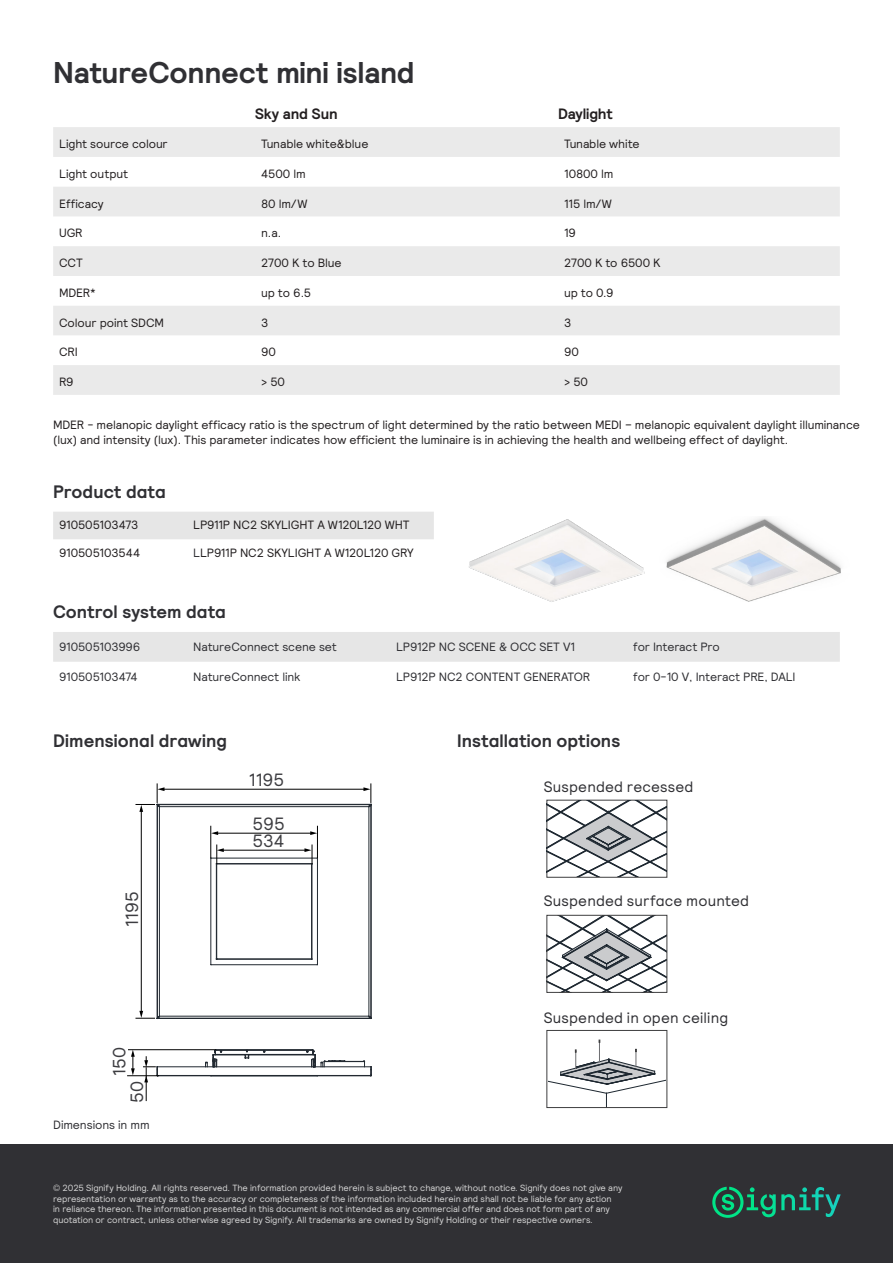
<style>
.page{position:relative;width:893px;height:1263px;background:#fff}
.page>*{position:absolute;margin:0;border:0;box-sizing:border-box;transform-origin:0 0}
.Intro_or_quote_20_24pt{font:700 30px "Signify Relative";letter-spacing:-.01em;color:#303034}
.H2_Subheading{font:700 18px "Signify Relative";letter-spacing:.005em;color:#303034}
.t1{font:17.7px/17.7px "Signify Relative";letter-spacing:-.01em;color:#3d3d41}
.H2_Subheading-2{font:15px "Signify Relative";letter-spacing:.01em;color:#303034}
.Table_lf{font:700 15px "Signify Relative";letter-spacing:-.01em;color:#231f20}
.Luminaire{font:12px/15px "Signify Relative";letter-spacing:-.01em;color:#231f20}
.Table_lf-2{font:12px "Signify Relative";letter-spacing:-.01em;color:#231f20}
.Table_body{font:12px "Signify Relative";letter-spacing:-.01em;color:#303034}
.Table_body-2{font:12px "Signify Relative";letter-spacing:-.01em;color:#231f20}
.Disclaimer_small{font:9px/10.8px "Signify Relative";letter-spacing:-.01em;color:#d5d5d5}
.s1{color:#303034}
</style>
<div class="page">
<div style="left:0;top:1144px;width:893px;height:119px;background:#303034"></div>
<div style="left:53px;top:512px;width:381px;height:27px;background:#e6e6e6"></div>
<div style="left:53px;top:632px;width:787px;height:30px;background:#e6e6e6"></div>
<svg style="left:53px;top:127px;width:787px;height:268px;fill:#eaeaea"></svg>
<img style="left:469px;top:519px;width:176px;height:83px">
<img style="left:666px;top:517px;width:175px;height:85px">
<hr style="left:210px;top:858px;width:1px;height:106px;background:#212830">
<hr style="left:211px;top:964px;width:106px;height:1px;background:#212830">
<hr style="left:317px;top:858px;width:1px;height:106px;background:#212830">
<hr style="left:211px;top:858px;width:106px;height:1px;background:#212830">
<hr style="left:217px;top:959px;width:95px;height:1px;background:#212830">
<hr style="left:312px;top:864px;width:1px;height:95px;background:#212830">
<hr style="left:217px;top:958px;width:95px;height:1px;background:#212830">
<hr style="left:216px;top:864px;width:1px;height:95px;background:#212830">
<svg style="left:210px;top:958px;width:7px;height:7px"></svg>
<hr style="left:217px;top:863px;width:94px;height:1px;background:#212830">
<hr style="left:311px;top:864px;width:1px;height:95px;background:#212830">
<hr style="left:157px;top:1018px;width:214px;height:1px;background:#212830">
<hr style="left:159px;top:1016px;width:210px;height:1px;background:#212830">
<hr style="left:371px;top:804px;width:1px;height:214px;background:#212830">
<hr style="left:370px;top:805px;width:1px;height:213px;background:#212830">
<hr style="left:368px;top:807px;width:1px;height:209px;background:#212830">
<hr style="left:157px;top:804px;width:214px;height:1px;background:#212830">
<hr style="left:159px;top:806px;width:210px;height:1px;background:#212830">
<hr style="left:157px;top:805px;width:1px;height:213px;background:#212830">
<hr style="left:159px;top:807px;width:1px;height:209px;background:#212830">
<hr style="left:163px;top:789px;width:202px;height:1px;background:#000">
<svg style="left:363px;top:783px;width:9px;height:25px"></svg>
<hr style="left:211px;top:826px;width:1px;height:32px;background:#000">
<hr style="left:317px;top:826px;width:1px;height:32px;background:#000">
<hr style="left:217px;top:833px;width:94px;height:1px;background:#000">
<svg style="left:211px;top:831px;width:7px;height:4px"></svg>
<svg style="left:310px;top:831px;width:7px;height:4px"></svg>
<hr style="left:222px;top:850px;width:84px;height:1px;background:#000">
<svg style="left:210px;top:844px;width:14px;height:21px"></svg>
<svg style="left:304px;top:844px;width:13px;height:21px"></svg>
<hr style="left:141px;top:810px;width:1px;height:202px;background:#000">
<svg style="left:135px;top:1011px;width:25px;height:8px"></svg>
<svg style="left:135px;top:783px;width:29px;height:29px"></svg>
<hr style="left:216px;top:1049px;width:96px;height:1px;background:#212830">
<hr style="left:215px;top:1050px;width:31px;height:1px;background:#212830">
<hr style="left:215px;top:1054px;width:98px;height:1px;background:#212830">
<hr style="left:248px;top:1050px;width:65px;height:1px;background:#212830">
<svg style="left:245px;top:1049px;width:4px;height:10px"></svg>
<svg style="left:205px;top:1049px;width:18px;height:19px"></svg>
<hr style="left:324px;top:1061px;width:40px;height:1px;background:#212830">
<svg style="left:306px;top:1049px;width:39px;height:19px"></svg>
<hr style="left:157px;top:1066px;width:214px;height:1px;background:#212830">
<hr style="left:157px;top:1075px;width:214px;height:1px;background:#212830">
<svg style="left:364px;top:1061px;width:8px;height:15px"></svg>
<hr style="left:127px;top:1075px;width:32px;height:1px;background:#000">
<hr style="left:128px;top:1049px;width:88px;height:1px;background:#000">
<svg style="left:131px;top:1050px;width:4px;height:25px"></svg>
<svg style="left:143px;top:1056px;width:15px;height:45px"></svg>
<svg style="left:547px;top:800px;width:120px;height:77px"></svg>
<svg style="left:549px;top:917px;width:116px;height:73px"></svg>
<div style="left:547px;top:915px;width:120px;height:77px;border:1px solid #3e3e3f"></div>
<div style="left:547px;top:1030px;width:120px;height:78px;border:1px solid #3e3e3f"></div>
<svg style="left:548px;top:1040px;width:118px;height:67px"></svg>
<svg style="left:712px;top:1187px;width:126px;height:31px"></svg>
<p class="Intro_or_quote_20_24pt" style="left:53px;top:53px;width:363px">NatureConnect mini island</p>
<p class="Table_lf" style="left:255px;top:104px;width:84px">Sky and Sun</p>
<p class="Table_lf" style="left:558px;top:104px;width:56px">Daylight</p>
<p class="Table_lf-2" style="left:59px;top:136px;width:110px">Light source colour</p>
<p class="Table_lf-2" style="left:261px;top:136px;width:109px">Tunable white&amp;blue</p>
<p class="Table_lf-2" style="left:564px;top:136px;width:77px">Tunable white</p>
<p class="Table_lf-2" style="left:59px;top:166px;width:71px">Light output</p>
<p class="Table_lf-2" style="left:261px;top:166px;width:46px">4500 lm</p>
<p class="Table_lf-2" style="left:564px;top:166px;width:51px">10800 lm</p>
<p class="Table_lf-2" style="left:59px;top:196px;width:46px">Efficacy</p>
<p class="Table_lf-2" style="left:261px;top:196px;width:48px">80 lm/W</p>
<p class="Table_lf-2" style="left:564px;top:196px;width:49px">115 lm/W</p>
<p class="Table_lf-2" style="left:59px;top:225px;width:25px">UGR</p>
<p class="Table_lf-2" style="left:261px;top:225px;width:22px">n.a.</p>
<p class="Table_lf-2" style="left:564px;top:225px;width:13px">19</p>
<p class="Table_lf-2" style="left:59px;top:255px;width:25px">CCT</p>
<p class="Table_lf-2" style="left:261px;top:255px;width:82px">2700 K to Blue</p>
<p class="Table_lf-2" style="left:564px;top:255px;width:98px">2700 K to 6500 K</p>
<p class="Table_lf-2" style="left:59px;top:285px;width:38px">MDER*</p>
<p class="Table_lf-2" style="left:261px;top:285px;width:52px">up to 6.5</p>
<p class="Table_lf-2" style="left:564px;top:285px;width:51px">up to 0.9</p>
<p class="Table_lf-2" style="left:59px;top:315px;width:106px">Colour point SDCM</p>
<p class="Table_lf-2" style="left:261px;top:315px;width:9px">3</p>
<p class="Table_lf-2" style="left:564px;top:315px;width:9px">3</p>
<p class="Table_lf-2" style="left:59px;top:344px;width:20px">CRI</p>
<p class="Table_lf-2" style="left:261px;top:344px;width:16px">90</p>
<p class="Table_lf-2" style="left:564px;top:344px;width:16px">90</p>
<p class="Table_lf-2" style="left:59px;top:374px;width:16px">R9</p>
<p class="Table_lf-2" style="left:261px;top:374px;width:25px">&gt; 50</p>
<p class="Table_lf-2" style="left:564px;top:374px;width:25px">&gt; 50</p>
<p class="Luminaire" style="left:53px;top:417px;width:808px">MDER - melanopic daylight efficacy ratio is the spectrum of light determined by the ratio between MEDI – melanopic equivalent daylight illuminance (lux) and intensity (lux). This parameter indicates how efficient the luminaire is in achieving the health and wellbeing effect of daylight.</p>
<p class="H2_Subheading" style="left:53px;top:479px;width:114px">Product data</p>
<p class="Table_lf-2" style="left:59px;top:517px;width:81px">910505103473</p>
<p class="Table_lf-2" style="left:193px;top:517px;width:218px">LP911P NC2 SKYLIGHT A W120L120 WHT</p>
<p class="Table_lf-2" style="left:59px;top:545px;width:83px">910505103544</p>
<p class="Table_body-2" style="left:193px;top:545px;width:222px"><span class="s1">L</span>LP911P NC2 SKYLIGHT A W120L120 GRY</p>
<p class="H2_Subheading" style="left:53px;top:600px;width:174px">Control system data</p>
<p class="Table_body" style="left:59px;top:639px;width:83px">910505103996</p>
<p class="Table_body" style="left:193px;top:639px;width:145px">NatureConnect scene set</p>
<p class="Table_body" style="left:396px;top:639px;width:181px">LP912P NC SCENE &amp; OCC SET V1</p>
<p class="Table_body" style="left:633px;top:639px;width:88px">for Interact Pro</p>
<p class="Table_body" style="left:59px;top:668px;width:80px">910505103474</p>
<p class="Table_body" style="left:193px;top:668px;width:109px">NatureConnect link</p>
<p class="Table_body" style="left:396px;top:668px;width:196px">LP912P NC2 CONTENT GENERATOR</p>
<p class="Table_body" style="left:633px;top:668px;width:164px">for 0-10 V, Interact PRE, DALI</p>
<p class="H2_Subheading" style="left:53px;top:729px;width:175px">Dimensional drawing</p>
<p class="H2_Subheading" style="left:457px;top:729px;width:165px">Installation options</p>
<p class="H2_Subheading-2" style="left:544px;top:777px;width:151px">Suspended recessed</p>
<p class="t1" style="left:249px;top:770px;width:37px">1195</p>
<p class="t1" style="left:253px;top:814px;width:34px">595<br>534</p>
<p class="t1" style="left:123px;top:926px;width:37px;rotate:-90deg">1195</p>
<p class="t1" style="left:110px;top:1076px;width:30px;rotate:-90deg">150</p>
<p class="t1" style="left:127px;top:1103px;width:23px;rotate:-90deg">50</p>
<p class="Table_body" style="left:53px;top:1117px;width:98px">Dimensions in mm</p>
<p class="H2_Subheading-2" style="left:544px;top:891px;width:207px">Suspended surface mounted</p>
<p class="H2_Subheading-2" style="left:544px;top:1008px;width:186px">Suspended in open ceiling</p>
<p class="Disclaimer_small" style="left:53px;top:1182px;width:571px">© 2025 Signify Holding. All rights reserved. The information provided herein is subject to change, without notice. Signify does not give any representation or warranty as to the accuracy or completeness of the information included herein and shall not be liable for any action<br>in reliance thereon. The information presented in this document is not intended as any commercial offer and does not form part of any quotation or contract, unless otherwise agreed by Signify. All trademarks are owned by Signify Holding or their respective owners.</p>
</div>
